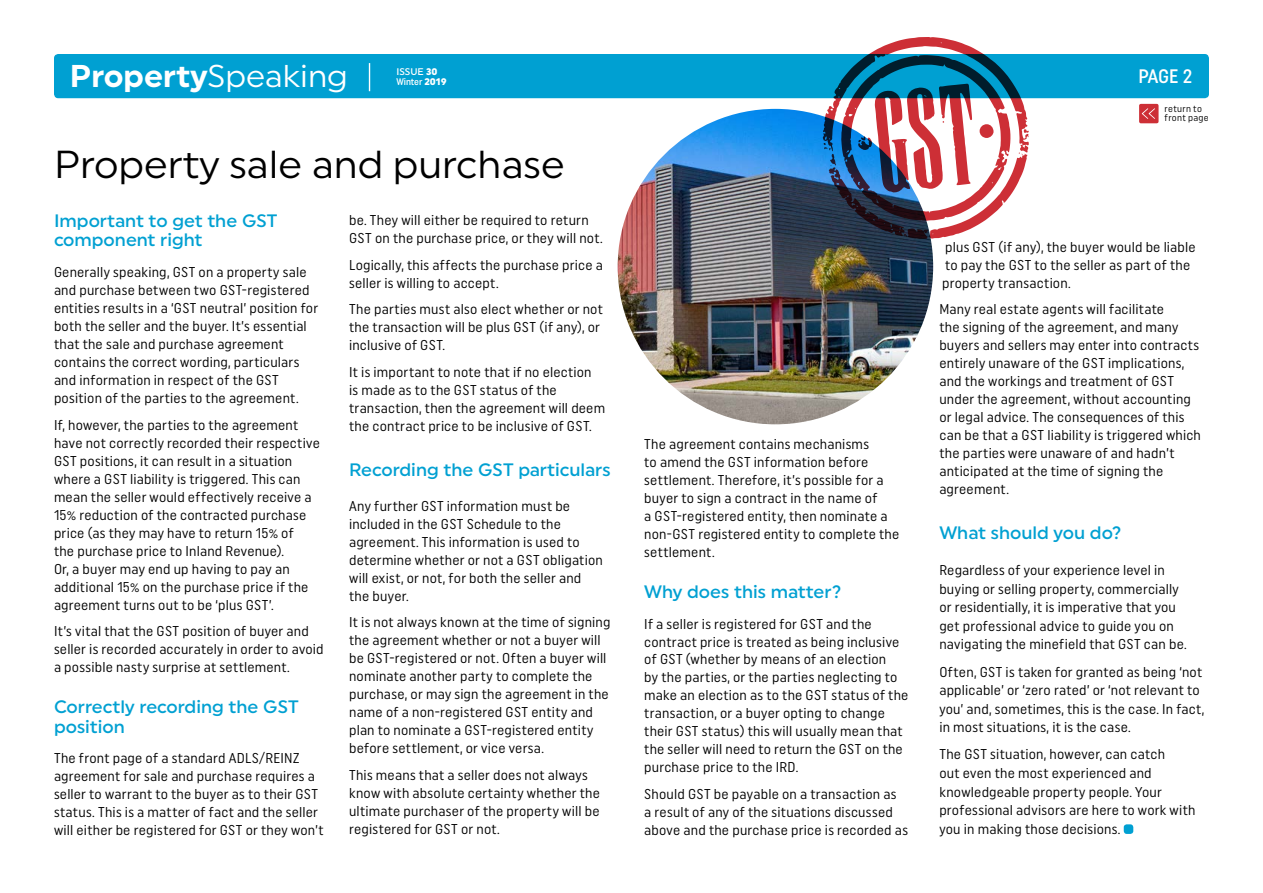
<style>
.page{position:relative;width:1263px;height:893px;background:#fff}
.page>*{position:absolute;margin:0;border:0;box-sizing:border-box;transform-origin:0 0}
.t1{font:39px "Uniform";color:#000}
.t2{font:700 31.5px "Uniform";color:#fff}
.t3{font:500 19.5px "Uniform Condensed";color:#fff}
.t4{font:500 18px/19.5px "Uniform";color:#00a0d2}
.t5{font:14.25px/18px "Uniform Condensed";letter-spacing:.015em;color:#000}
.t6{font:9.6px/9px "Uniform Condensed";letter-spacing:.03em;color:#000}
.t7{font:500 9.6px "Uniform Condensed";color:#fff}
.t8{font:500 9.6px "Uniform";color:#fff}
.s1{font-weight:400}
.s2{font-weight:900}
.s3{font-family:"Uniform";font-weight:900}
</style>
<div class="page">
<div style="left:54px;top:54px;width:1155px;height:44px;background:#00a0d2;border-radius:4px"></div>
<svg style="left:369px;top:63px;width:1px;height:28px"></svg>
<div style="left:1139px;top:104px;width:19px;height:19px;background:#cd2f36;border-radius:2px"></div>
<svg style="left:1142px;top:108px;width:13px;height:11px"></svg>
<div style="left:1124px;top:824px;width:9px;height:10px;background:#00a0d2;border-radius:3px"></div>
<img style="left:618px;top:109px;width:315px;height:315px;border-radius:158px">
<svg style="left:823px;top:37px;width:206px;height:202px"></svg>
<h2 class="t2" style="left:70px;top:57px;width:280px">Property<span class="s1">Speaking</span></h2>
<h3 class="t3" style="left:1138px;top:64px;width:55px">PAGE 2</h3>
<p class="t8" style="left:396px;top:65px;width:43px">ISSUE <span class="s2">30</span></p>
<p class="t7" style="left:396px;top:76px;width:52px">Winter <span class="s3">2019</span></p>
<h1 class="t1" style="left:54px;top:141px;width:512px">Property sale and purchase</h1>
<p class="t4" style="left:54px;top:211px;width:225px">Important to get the GST component right</p>
<p class="t5" style="left:54px;top:263px;width:266px">Generally speaking, GST on a property sale and purchase between two GST-registered entities results in a ‘GST neutral’ position for both the seller and the buyer. It’s essential that the sale and purchase agreement contains the correct wording, particulars and information in respect of the GST position of the parties to the agreement.</p>
<p class="t5" style="left:54px;top:415px;width:267px">If, however, the parties to the agreement have not correctly recorded their respective GST positions, it can result in a situation where a GST liability is triggered. This can mean the seller would effectively receive a 15% reduction of the contracted purchase price (as they may have to return 15% of<br>the purchase price to Inland Revenue).<br>Or, a buyer may end up having to pay an additional 15% on the purchase price if the agreement turns out to be ‘plus GST’.</p>
<p class="t5" style="left:54px;top:622px;width:271px">It’s vital that the GST position of buyer and seller is recorded accurately in order to avoid a possible nasty surprise at settlement.</p>
<p class="t4" style="left:54px;top:697px;width:246px">Correctly recording the GST position</p>
<p class="t5" style="left:54px;top:749px;width:271px">The front page of a standard ADLS/REINZ agreement for sale and purchase requires a seller to warrant to the buyer as to their GST status. This is a matter of fact and the seller will either be registered for GST or they won’t</p>
<p class="t5" style="left:349px;top:211px;width:255px">be. They will either be required to return<br>GST on the purchase price, or they will not.</p>
<p class="t5" style="left:349px;top:256px;width:255px">Logically, this affects the purchase price a seller is willing to accept.</p>
<p class="t5" style="left:349px;top:300px;width:255px">The parties must also elect whether or not the transaction will be plus GST (if any), or inclusive of GST.</p>
<p class="t5" style="left:349px;top:363px;width:257px">It is important to note that if no election<br>is made as to the GST status of the transaction, then the agreement will deem the contract price to be inclusive of GST.</p>
<p class="t4" style="left:349px;top:460px;width:263px">Recording the GST particulars</p>
<p class="t5" style="left:349px;top:497px;width:255px">Any further GST information must be included in the GST Schedule to the agreement. This information is used to determine whether or not a GST obligation will exist, or not, for both the seller and the buyer.</p>
<p class="t5" style="left:349px;top:613px;width:263px">It is not always known at the time of signing the agreement whether or not a buyer will be GST-registered or not. Often a buyer will nominate another party to complete the purchase, or may sign the agreement in the name of a non-registered GST entity and plan to nominate a GST-registered entity before settlement, or vice versa.</p>
<p class="t5" style="left:349px;top:766px;width:252px">This means that a seller does not always know with absolute certainty whether the ultimate purchaser of the property will be registered for GST or not.</p>
<p class="t6" style="left:1164px;top:104px;width:46px">return to front page</p>
<p class="t5" style="left:644px;top:435px;width:257px">The agreement contains mechanisms<br>to amend the GST information before settlement. Therefore, it’s possible for a buyer to sign a contract in the name of<br>a GST-registered entity, then nominate a non-GST registered entity to complete the settlement.</p>
<p class="t4" style="left:644px;top:581px;width:199px">Why does this matter?</p>
<p class="t5" style="left:644px;top:614px;width:266px">If a seller is registered for GST and the contract price is treated as being inclusive of GST (whether by means of an election<br>by the parties, or the parties neglecting to make an election as to the GST status of the transaction, or a buyer opting to change their GST status) this will usually mean that the seller will need to return the GST on the purchase price to the IRD.</p>
<p class="t5" style="left:644px;top:785px;width:265px">Should GST be payable on a transaction as<br>a result of any of the situations discussed above and the purchase price is recorded as</p>
<p class="t5" style="left:942px;top:238px;width:255px">plus GST (if any), the buyer would be liable to pay the GST to the seller as part of the property transaction.</p>
<p class="t5" style="left:939px;top:300px;width:263px">Many real estate agents will facilitate<br>the signing of the agreement, and many buyers and sellers may enter into contracts entirely unaware of the GST implications, and the workings and treatment of GST under the agreement, without accounting or legal advice. The consequences of this can be that a GST liability is triggered which the parties were unaware of and hadn’t anticipated at the time of signing the agreement.</p>
<p class="t4" style="left:939px;top:523px;width:184px">What should you do?</p>
<p class="t5" style="left:939px;top:560px;width:249px;line-height:18.6px">Regardless of your experience level in buying or selling property, commercially or residentially, it is imperative that you get professional advice to guide you on navigating the minefield that GST can be.</p>
<p class="t5" style="left:939px;top:662px;width:267px;line-height:18.6px">Often, GST is taken for granted as being ‘not applicable’ or ‘zero rated’ or ‘not relevant to you’ and, sometimes, this is the case. In fact, in most situations, it is the case.</p>
<p class="t5" style="left:939px;top:745px;width:258px;line-height:18.6px">The GST situation, however, can catch<br>out even the most experienced and knowledgeable property people. Your professional advisors are here to work with you in making those decisions.</p>
</div>
